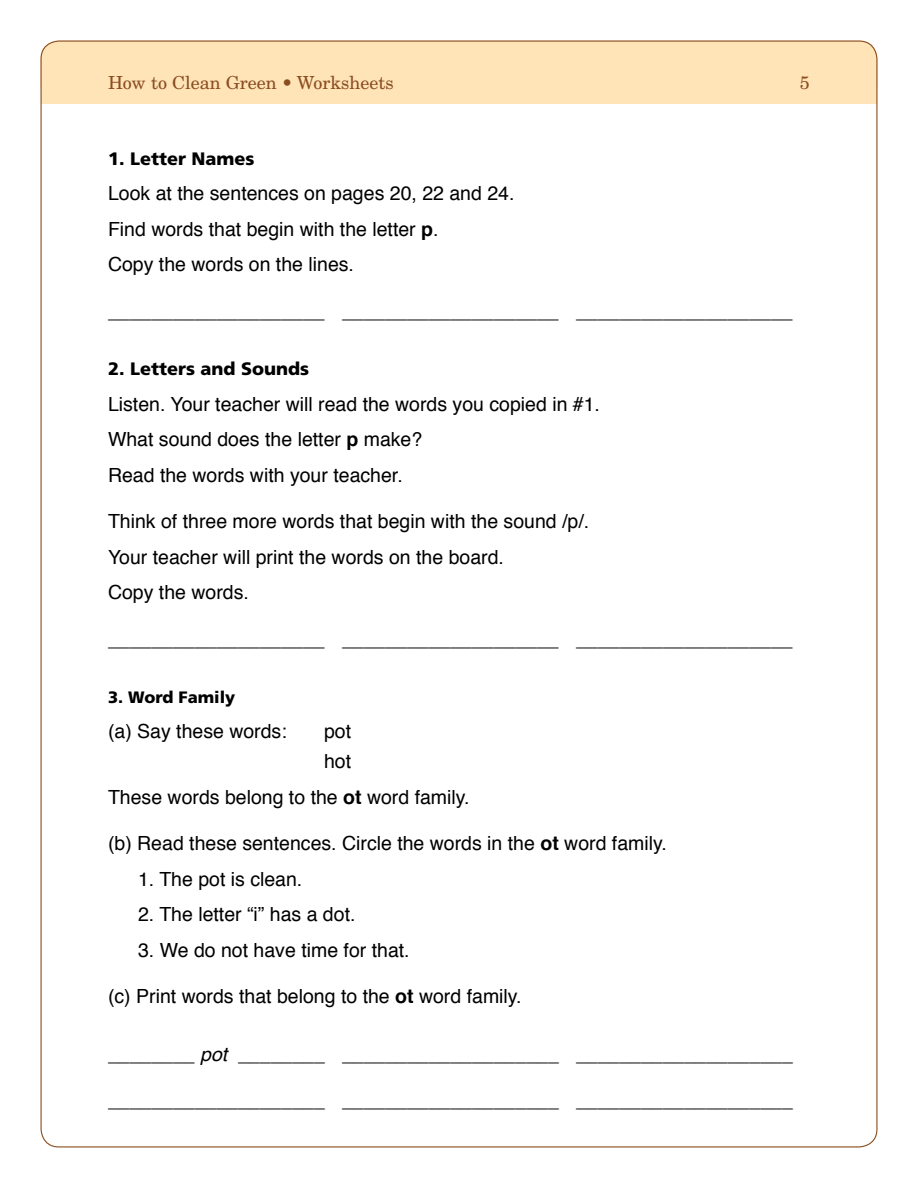
<style>
.page{position:relative;width:918px;height:1188px;background:#fff}
.page>*{position:absolute;margin:0;border:0;box-sizing:border-box;transform-origin:0 0}
.t1{font:19.5px/35.5px "Helvetica";color:#000}
.t2{font:900 18px "Frutiger";color:#000}
.t3{font:18px "New Century Schlbk LT Std";color:#8a4d1f}
.t4{font:900 16.5px "Frutiger";color:#000}
.s1{font-weight:700}
.s2{font-style:italic}
</style>
<div class="page">
<div style="left:40px;top:41px;width:838px;height:62px;background:#ffe4b8;border-radius:18px"></div>
<p class="t3" style="left:108px;top:72px;width:287px">How to Clean Green • Worksheets</p>
<p class="t3" style="left:800px;top:72px;width:12px">5</p>
<p class="t2" style="left:108px;top:148px;width:148px">1. Letter Names</p>
<p class="t1" style="left:108px;top:176px;width:408px">Look at the sentences on pages 20, 22 and 24.<br>Find words that begin with the letter <span class="s1">p</span>.<br>Copy the words on the lines.</p>
<p class="t1" style="left:108px;top:294px;width:686px">____________________ ____________________ ____________________</p>
<p class="t2" style="left:108px;top:358px;width:203px">2. Letters and Sounds</p>
<p class="t1" style="left:108px;top:387px;width:494px">Listen. Your teacher will read the words you copied in #1.<br>What sound does the letter <span class="s1">p</span> make?<br>Read the words with your teacher.</p>
<p class="t1" style="left:108px;top:504px;width:483px">Think of three more words that begin with the sound /p/.<br>Your teacher will print the words on the board.<br>Copy the words.</p>
<p class="t1" style="left:108px;top:622px;width:686px">____________________ ____________________ ____________________</p>
<p class="t4" style="left:108px;top:687px;width:129px">3. Word Family</p>
<p class="t1" style="left:108px;top:714px;width:180px">(a) Say these words:</p>
<p class="t1" style="left:324px;top:717px;width:29px;line-height:30px">pot hot</p>
<p class="t1" style="left:108px;top:780px;width:363px">These words belong to the <span class="s1">ot</span> word family.</p>
<p class="t1" style="left:108px;top:826px;width:560px">(b) Read these sentences. Circle the words in the <span class="s1">ot</span> word family.</p>
<p class="t1" style="left:138px;top:862px;width:166px">1. The pot is clean.</p>
<p class="t1" style="left:138px;top:897px;width:219px">2. The letter “i” has a dot.</p>
<p class="t1" style="left:138px;top:933px;width:273px">3. We do not have time for that.</p>
<p class="t1" style="left:108px;top:979px;width:415px">(c) Print words that belong to the <span class="s1">ot</span> word family.</p>
<p class="t1" style="left:108px;top:1037px;width:686px">________ <span class="s2">pot</span> ________ ____________________ ____________________</p>
<p class="t1" style="left:108px;top:1083px;width:686px">____________________ ____________________ ____________________</p>
</div>
